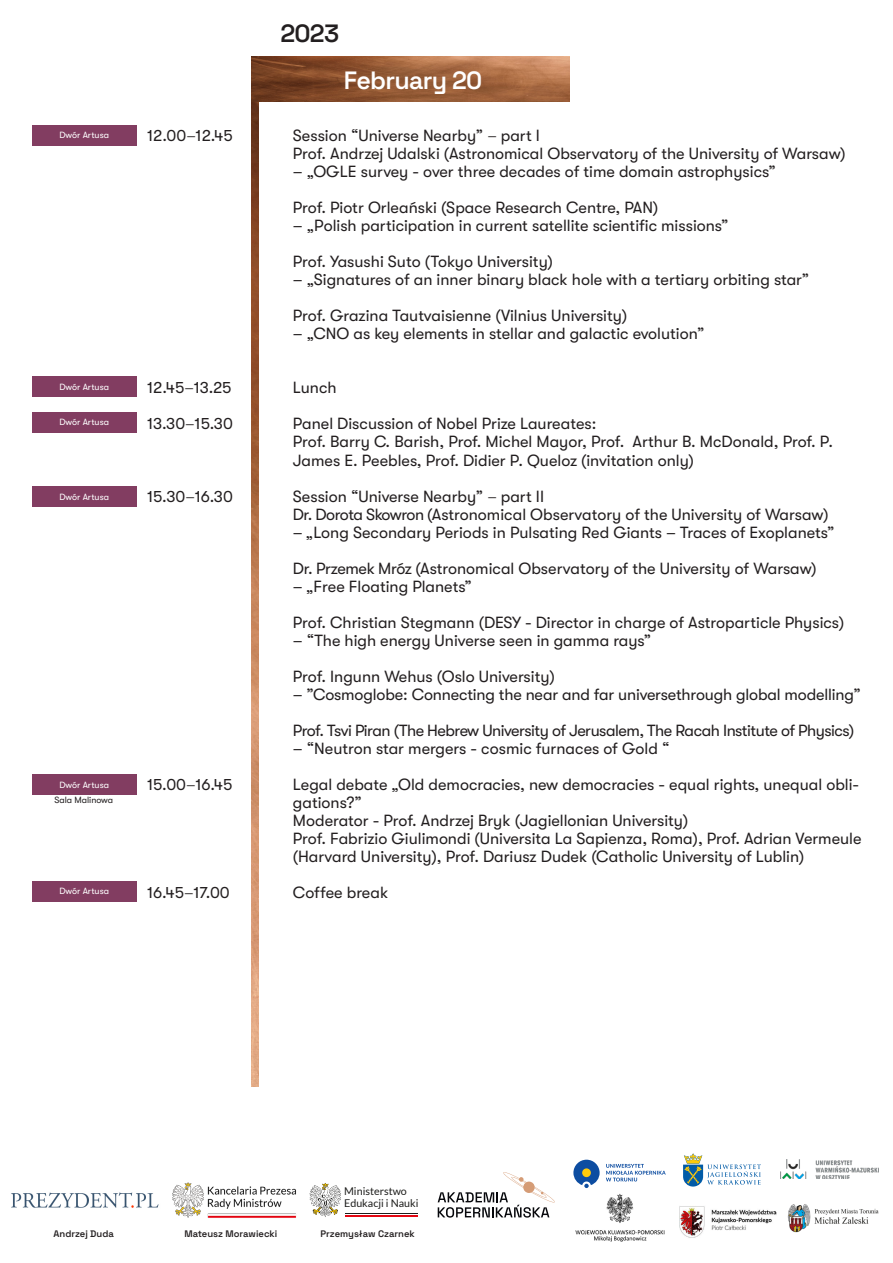
<style>
.page{position:relative;width:893px;height:1263px;background:#fff}
.page>*{position:absolute;margin:0;border:0;box-sizing:border-box;transform-origin:0 0}
.t1{font:600 25.05px "Space Grotesk";letter-spacing:-.03em;color:#fff}
.t2{font:600 25.05px "Space Grotesk";color:#231f20}
.t3{font:16.2px/18px "GT Walsheim Pro";color:#231f20}
.t4{font:16.2px "GT Walsheim Pro";letter-spacing:-.03em;color:#231f20}
.t5{font:10.65px/12px "Lato";color:#1d1d1b}
.t6{font:600 9.45px "Space Grotesk";color:#231f20}
.t7{font:9px "GT Walsheim Pro";color:#fff}
.t8{font:9px "GT Walsheim Pro";color:#231f20}
.s1{font-weight:300}
</style>
<div class="page">
<svg style="left:606px;top:1164px;width:60px;height:17px"></svg>
<svg style="left:573px;top:1160px;width:27px;height:28px"></svg>
<svg style="left:683px;top:1153px;width:78px;height:33px"></svg>
<img style="left:781px;top:1159px;width:97px;height:20px">
<img style="left:680px;top:1206px;width:97px;height:32px">
<svg style="left:438px;top:1172px;width:117px;height:45px"></svg>
<img style="left:11px;top:1192px;width:148px;height:16px">
<img style="left:575px;top:1193px;width:90px;height:49px">
<img style="left:787px;top:1204px;width:92px;height:29px">
<hr style="left:345px;top:1215px;width:73px;height:2px;background:#e30613">
<hr style="left:345px;top:1213px;width:73px;height:1px;background:#1d1d1b">
<svg style="left:309px;top:1183px;width:32px;height:34px"></svg>
<img style="left:172px;top:1182px;width:124px;height:36px">
<img style="left:252px;top:101px;width:6px;height:985px">
<img style="left:252px;top:56px;width:318px;height:45px">
<div style="left:32px;top:125px;width:105px;height:21px;background:#823d61"></div>
<div style="left:32px;top:376px;width:105px;height:21px;background:#823d61"></div>
<div style="left:32px;top:412px;width:105px;height:20px;background:#823d61"></div>
<div style="left:32px;top:486px;width:105px;height:21px;background:#823d61"></div>
<div style="left:32px;top:774px;width:105px;height:21px;background:#823d61"></div>
<div style="left:32px;top:881px;width:105px;height:21px;background:#823d61"></div>
<p class="t2" style="left:280px;top:15px;width:60px">2023</p>
<p class="t1" style="left:344px;top:62px;width:140px">February 20</p>
<p class="t7" style="left:59px;top:130px;width:51px">Dwór Artusa</p>
<p class="t3" style="left:147px;top:127px;width:87px">12.00<span class="s1">–</span>12.45</p>
<p class="t7" style="left:59px;top:382px;width:51px">Dwór Artusa</p>
<p class="t7" style="left:59px;top:417px;width:51px">Dwór Artusa</p>
<p class="t7" style="left:59px;top:491px;width:51px">Dwór Artusa</p>
<p class="t3" style="left:147px;top:379px;width:86px">12.45<span class="s1">–</span>13.25</p>
<p class="t3" style="left:147px;top:415px;width:87px">13.30<span class="s1">–</span>15.30</p>
<p class="t3" style="left:147px;top:487px;width:87px">15.30<span class="s1">–</span>16.30</p>
<p class="t7" style="left:59px;top:780px;width:51px">Dwór Artusa</p>
<p class="t8" style="left:54px;top:795px;width:60px">Sala Malinowa</p>
<p class="t7" style="left:59px;top:886px;width:51px">Dwór Artusa</p>
<p class="t3" style="left:147px;top:775px;width:87px">15.00<span class="s1">–</span>16.45</p>
<p class="t3" style="left:147px;top:883px;width:84px">16.45<span class="s1">–</span>17.00</p>
<p class="t3" style="left:293px;top:127px;width:249px">Session “Universe Nearby” <span class="s1">–</span> part I</p>
<p class="t3" style="left:293px;top:145px;width:554px">Prof. Andrzej Udalski (Astronomical Observatory of the University of Warsaw)</p>
<p class="t3" style="left:293px;top:163px;width:484px">– „OGLE survey - over three decades of time domain astrophysics”</p>
<p class="t3" style="left:293px;top:199px;width:367px">Prof. Piotr Orleański (Space Research Centre, PAN)</p>
<p class="t3" style="left:293px;top:217px;width:437px">– „Polish participation in current satellite scientific missions”</p>
<p class="t3" style="left:293px;top:253px;width:262px">Prof. Yasushi Suto (Tokyo University)</p>
<p class="t3" style="left:293px;top:271px;width:518px">– „Signatures of an inner binary black hole with a tertiary orbiting star”</p>
<p class="t3" style="left:293px;top:307px;width:336px">Prof. Grazina Tautvaisienne (Vilnius University)</p>
<p class="t3" style="left:293px;top:325px;width:413px">– „CNO as key elements in stellar and galactic evolution”</p>
<p class="t3" style="left:293px;top:379px;width:45px">Lunch</p>
<p class="t3" style="left:293px;top:415px;width:305px">Panel Discussion of Nobel Prize Laureates:</p>
<p class="t3" style="left:293px;top:433px;width:542px">Prof. Barry C. Barish, Prof. Michel Mayor, Prof. Arthur B. McDonald, Prof. P.<br>James E. Peebles, Prof. Didier P. Queloz (invitation only)</p>
<p class="t3" style="left:293px;top:487px;width:253px">Session “Universe Nearby” <span class="s1">–</span> part II</p>
<p class="t3" style="left:293px;top:505px;width:537px">Dr. Dorota Skowron (Astronomical Observatory of the University of Warsaw)</p>
<p class="t3" style="left:293px;top:523px;width:543px">– „Long Secondary Periods in Pulsating Red Giants – Traces of Exoplanets”</p>
<p class="t3" style="left:293px;top:559px;width:525px">Dr. Przemek Mróz (Astronomical Observatory of the University of Warsaw)</p>
<p class="t3" style="left:293px;top:577px;width:181px">– „Free Floating Planets”</p>
<p class="t3" style="left:293px;top:613px;width:553px">Prof. Christian Stegmann (DESY - Director in charge of Astroparticle Physics)</p>
<p class="t3" style="left:293px;top:631px;width:360px">– “The high energy Universe seen in gamma rays”</p>
<p class="t3" style="left:293px;top:667px;width:263px">Prof. Ingunn Wehus (Oslo University)</p>
<p class="t3" style="left:293px;top:685px;width:569px">– ”Cosmoglobe: Connecting the near and far universethrough global modelling”</p>
<p class="t4" style="left:293px;top:721px;width:563px">Prof. Tsvi Piran (The Hebrew University of Jerusalem, The Racah Institute of Physics)</p>
<p class="t3" style="left:293px;top:739px;width:378px">– “Neutron star mergers - cosmic furnaces of Gold “</p>
<p class="t3" style="left:293px;top:775px;width:568px">Legal debate „Old democracies, new democracies - equal rights, unequal obli&shy;gations?”</p>
<p class="t3" style="left:293px;top:811px;width:397px">Moderator - Prof. Andrzej Bryk (Jagiellonian University)</p>
<p class="t3" style="left:293px;top:829px;width:570px">Prof. Fabrizio Giulimondi (Universita La Sapienza, Roma), Prof. Adrian Vermeule (Harvard University), Prof. Dariusz Dudek (Catholic University of Lublin)</p>
<p class="t3" style="left:293px;top:883px;width:97px">Coffee break</p>
<p class="t5" style="left:344px;top:1184px;width:76px">Ministerstwo<br>Edukacji i Nauki</p>
<p class="t6" style="left:54px;top:1227px;width:62px">Andrzej Duda</p>
<p class="t6" style="left:184px;top:1227px;width:94px">Mateusz Morawiecki</p>
<p class="t6" style="left:320px;top:1227px;width:96px">Przemysław Czarnek</p>
</div>
